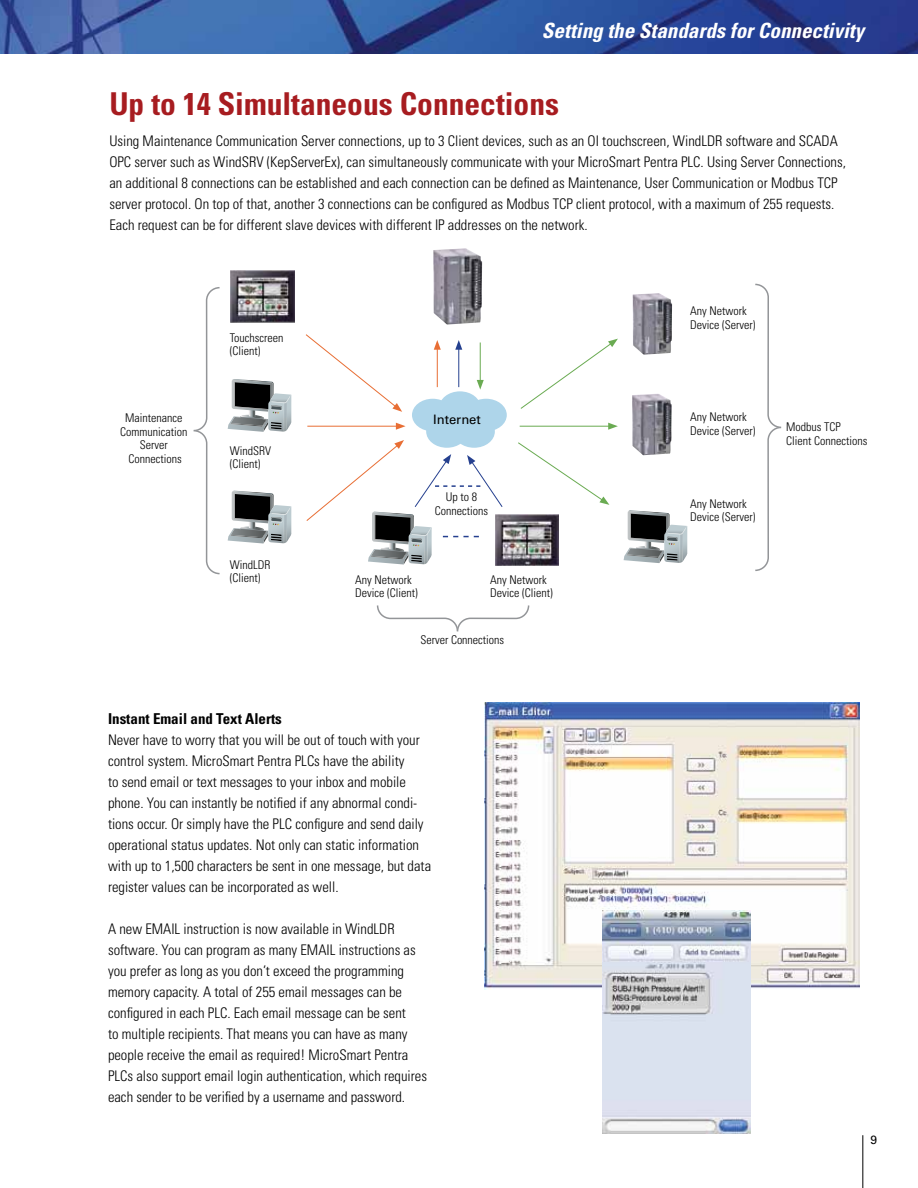
<style>
.page{position:relative;width:918px;height:1188px;background:#fff}
.page>*{position:absolute;margin:0;border:0;box-sizing:border-box;transform-origin:0 0}
.t1{font:700 condensed 31.5px "Univers LT Std";color:#a71c20}
.t2{font:italic 700 condensed 21px "Univers LT Std";color:#fff}
.t3{font:700 condensed 15px "Univers LT Std";color:#000}
.t4{font:300 condensed 14.7px/21px "Univers LT Std";color:#000}
.t5{font:13.05px "Univers LT Std";color:#000}
.t6{font:300 condensed 12px/13.5px "Univers LT Std";color:#000}
.t7{font:12px "Univers LT Std";color:#000}
</style>
<div class="page">
<img style="left:0;top:0;width:918px;height:54px">
<hr style="left:862px;top:1135px;width:1px;height:53px;background:#000">
<div style="left:453px;top:415px;width:42px;height:33px;background:#aed5ea;border-radius:50%"></div>
<div style="left:426px;top:415px;width:42px;height:33px;background:#aed5ea;border-radius:50%"></div>
<div style="left:465px;top:399px;width:42px;height:32px;background:#aed5ea;border-radius:50%"></div>
<div style="left:412px;top:399px;width:41px;height:32px;background:#aed5ea;border-radius:50%"></div>
<div style="left:439px;top:391px;width:42px;height:33px;background:#aed5ea;border-radius:50%"></div>
<hr style="left:437px;top:347px;width:1px;height:40px;background:#e86e34">
<svg style="left:434px;top:340px;width:7px;height:10px"></svg>
<hr style="left:458px;top:347px;width:1px;height:40px;background:#25408f">
<svg style="left:455px;top:340px;width:7px;height:10px"></svg>
<hr style="left:480px;top:343px;width:1px;height:39px;background:#6aab52">
<svg style="left:477px;top:380px;width:7px;height:10px"></svg>
<hr style="left:520px;top:426px;width:91px;height:1px;background:#6aab52">
<svg style="left:608px;top:423px;width:10px;height:7px"></svg>
<hr style="left:307px;top:426px;width:91px;height:1px;background:#e86e34">
<svg style="left:396px;top:423px;width:10px;height:7px"></svg>
<svg style="left:520px;top:339px;width:98px;height:70px"></svg>
<svg style="left:518px;top:442px;width:91px;height:63px"></svg>
<svg style="left:306px;top:334px;width:96px;height:78px"></svg>
<svg style="left:193px;top:287px;width:27px;height:288px"></svg>
<svg style="left:755px;top:283px;width:27px;height:288px"></svg>
<svg style="left:376px;top:605px;width:154px;height:27px"></svg>
<svg style="left:306px;top:440px;width:197px;height:125px"></svg>
<svg style="left:228px;top:491px;width:63px;height:53px"></svg>
<svg style="left:228px;top:379px;width:63px;height:53px"></svg>
<svg style="left:624px;top:510px;width:63px;height:53px"></svg>
<img style="left:433px;top:248px;width:49px;height:77px">
<img style="left:633px;top:293px;width:39px;height:62px">
<img style="left:632px;top:394px;width:40px;height:61px">
<img style="left:496px;top:515px;width:62px;height:51px">
<img style="left:231px;top:271px;width:64px;height:52px">
<img style="left:485px;top:702px;width:374px;height:287px">
<img style="left:602px;top:911px;width:149px;height:223px">
<h2 class="t2" style="left:542px;top:18px;width:324px">Setting the Standards for Connectivity</h2>
<h1 class="t1" style="left:109px;top:84px;width:451px">Up to 14 Simultaneous Connections</h1>
<p class="t4" style="left:109px;top:131px;width:738px">Using Maintenance Communication Server connections, up to 3 Client devices, such as an OI touchscreen, WindLDR software and SCADA OPC server such as WindSRV (KepServerEx), can simultaneously communicate with your MicroSmart Pentra PLC. Using Server Connections, an additional 8 connections can be established and each connection can be defined as Maintenance, User Communication or Modbus TCP server protocol. On top of that, another 3 connections can be configured as Modbus TCP client protocol, with a maximum of 255 requests.<br>Each request can be for different slave devices with different IP addresses on the network.</p>
<p class="t6" style="left:230px;top:331px;width:55px">Touchscreen (Client)</p>
<p class="t6" style="left:120px;top:411px;width:69px;text-align:center">Maintenance<br>Communication<br>Server<br>Connections</p>
<p class="t5" style="left:433px;top:412px;width:49px">Internet</p>
<p class="t6" style="left:230px;top:444px;width:43px">WindSRV (Client)</p>
<p class="t6" style="left:230px;top:558px;width:42px">WindLDR (Client)</p>
<p class="t6" style="left:435px;top:490px;width:55px;text-align:center">Up to 8<br>Connections</p>
<p class="t6" style="left:355px;top:573px;width:64px">Any Network<br>Device (Client)</p>
<p class="t6" style="left:490px;top:573px;width:64px">Any Network<br>Device (Client)</p>
<p class="t6" style="left:420px;top:633px;width:85px">Server Connections</p>
<p class="t3" style="left:108px;top:710px;width:175px">Instant Email and Text Alerts</p>
<p class="t4" style="left:108px;top:730px;width:325px">Never have to worry that you will be out of touch with your control system. MicroSmart Pentra PLCs have the ability<br>to send email or text messages to your inbox and mobile phone. You can instantly be notified if any abnormal condi&shy;tions occur. Or simply have the PLC configure and send daily operational status updates. Not only can static information with up to 1,500 characters be sent in one message, but data register values can be incorporated as well.</p>
<p class="t4" style="left:108px;top:919px;width:321px">A new EMAIL instruction is now available in WindLDR software. You can program as many EMAIL instructions as you prefer as long as you don’t exceed the programming memory capacity. A total of 255 email messages can be configured in each PLC. Each email message can be sent<br>to multiple recipients. That means you can have as many people receive the email as required! MicroSmart Pentra PLCs also support email login authentication, which requires each sender to be verified by a username and password.</p>
<p class="t6" style="left:690px;top:304px;width:67px">Any Network<br>Device (Server)</p>
<p class="t6" style="left:690px;top:410px;width:67px">Any Network<br>Device (Server)</p>
<p class="t6" style="left:690px;top:497px;width:67px">Any Network<br>Device (Server)</p>
<p class="t6" style="left:786px;top:420px;width:83px">Modbus TCP<br>Client Connections</p>
<p class="t7" style="left:870px;top:1133px;width:8px">9</p>
</div>
